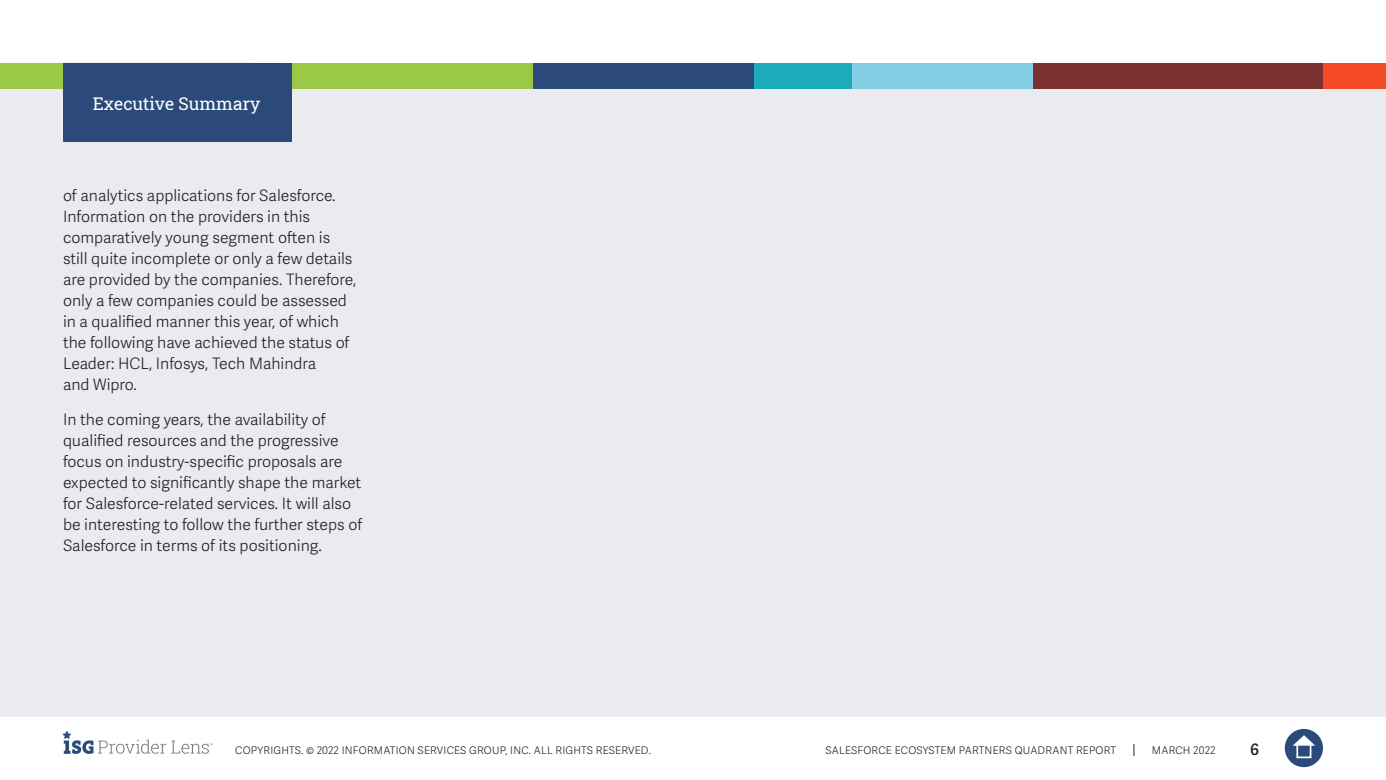
<style>
.page{position:relative;width:1386px;height:780px;background:#fff}
.page>*{position:absolute;margin:0;border:0;box-sizing:border-box;transform-origin:0 0}
.t1{font:17.5px "Roboto Slab ISG P Regular";color:#fff}
.t2{font:300 15.75px/21px "Adelle Sans";color:#231f20}
.t3{font:600 15.75px "Adelle Sans";color:#231f20}
.t4{font:300 10.5px "Adelle Sans";letter-spacing:.02em;color:#231f20}
</style>
<div class="page">
<svg style="left:1133px;top:744px;width:1px;height:12px"></svg>
<div style="left:1285px;top:729px;width:38px;height:38px;background:#2b4a79;border-radius:50%"></div>
<svg style="left:1293px;top:735px;width:22px;height:10px"></svg>
<div style="left:1296px;top:743px;width:15px;height:15px;border:2px solid #fff"></div>
<svg style="left:63px;top:731px;width:150px;height:23px"></svg>
<div style="left:0;top:63px;width:1386px;height:654px;background:#e9ebee"></div>
<div style="left:0;top:63px;width:533px;height:25px;background:#9bc947"></div>
<div style="left:533px;top:63px;width:223px;height:25px;background:#2b4a79"></div>
<div style="left:850px;top:63px;width:184px;height:25px;background:#84cee3"></div>
<div style="left:1323px;top:63px;width:63px;height:25px;background:#f54a26"></div>
<div style="left:1033px;top:63px;width:290px;height:25px;background:#7a302e"></div>
<div style="left:754px;top:63px;width:98px;height:25px;background:#1cabb9"></div>
<div style="left:63px;top:63px;width:229px;height:79px;background:#2b4a79"></div>
<p class="t1" style="left:93px;top:91px;width:169px">Executive Summary</p>
<p class="t2" style="left:63px;top:185px;width:295px">of analytics applications for Salesforce.<br>Information on the providers in this comparatively young segment often is still quite incomplete or only a few details are provided by the companies. Therefore, only a few companies could be assessed in a qualified manner this year, of which the following have achieved the status of Leader: HCL, Infosys, Tech Mahindra<br>and Wipro.</p>
<p class="t2" style="left:63px;top:409px;width:301px">In the coming years, the availability of qualified resources and the progressive focus on industry-specific proposals are expected to significantly shape the market for Salesforce-related services. It will also be interesting to follow the further steps of Salesforce in terms of its positioning.</p>
<p class="t4" style="left:235px;top:744px;width:417px">COPYRIGHTS. © 2022 INFORMATION SERVICES GROUP, INC. ALL RIGHTS RESERVED.</p>
<p class="t4" style="left:826px;top:744px;width:292px">SALESFORCE ECOSYSTEM PARTNERS QUADRANT REPORT</p>
<p class="t4" style="left:1152px;top:744px;width:65px">MARCH 2022</p>
<p class="t3" style="left:1250px;top:740px;width:10px">6</p>
</div>
